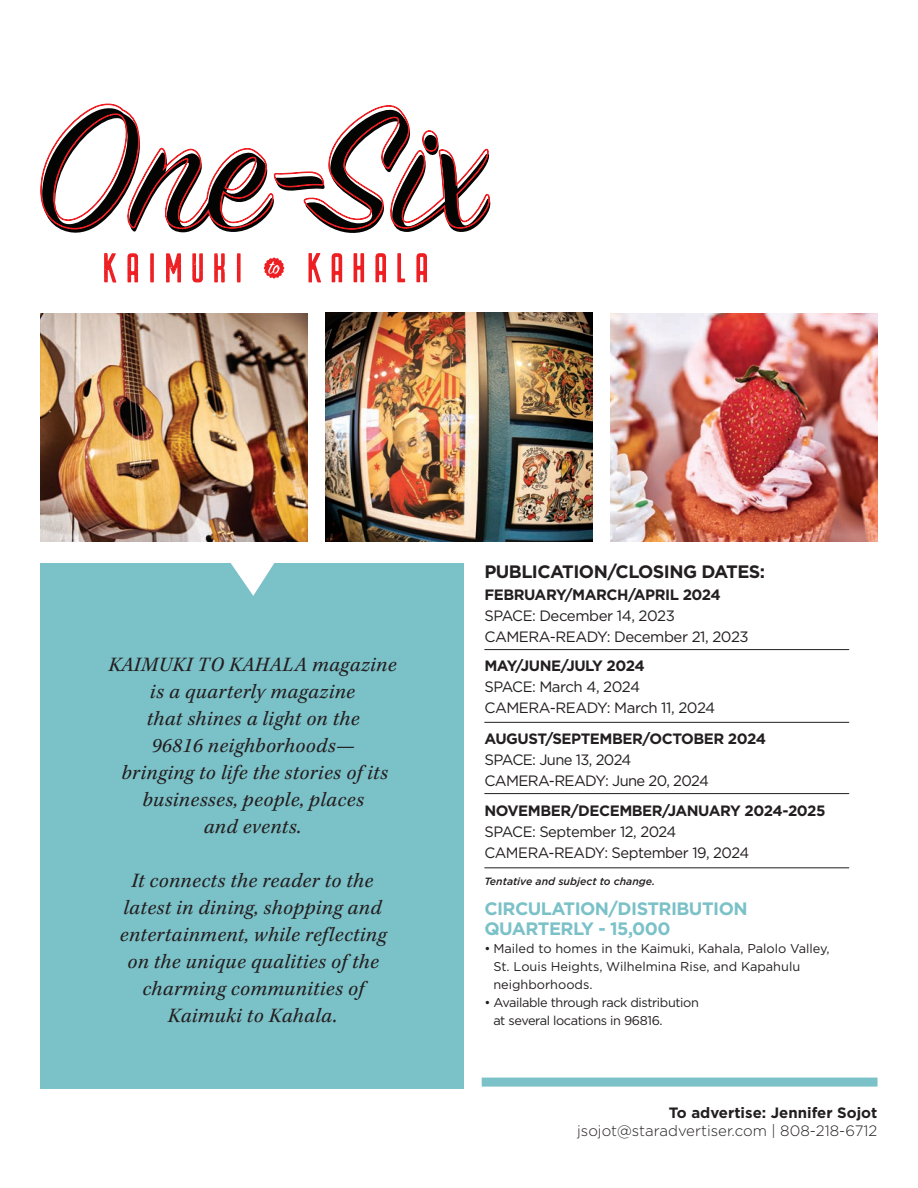
<style>
.page{position:relative;width:918px;height:1188px;background:#fff}
.page>*{position:absolute;margin:0;border:0;box-sizing:border-box;transform-origin:0 0}
.t1{font:italic 21px/27px "Kepler Std";letter-spacing:.02em;color:#231f20;text-align:center}
.t2{font:700 18px/19.5px "Gotham";letter-spacing:-.03em;color:#7bc1c8}
.t3{font:700 18px "Gotham";letter-spacing:-.03em;color:#231f20}
.t4{font:15px/21px "Gotham";letter-spacing:-.03em;color:#231f20}
.t5{font:700 15px "Gotham";letter-spacing:-.03em;color:#231f20}
.t6{font:300 15px "Gotham";color:#231f20}
.t7{font:700 15px "Gotham";color:#231f20}
.t8{font:12.75px/18px "Gotham";color:#231f20}
.t9{font:12.75px/18px "Gotham";letter-spacing:-.03em;color:#231f20}
.t10{font:italic 500 10.5px "Gotham";color:#231f20}
</style>
<div class="page">
<img style="left:40px;top:313px;width:268px;height:228px">
<img style="left:326px;top:312px;width:266px;height:229px">
<img style="left:610px;top:313px;width:268px;height:228px">
<div style="left:40px;top:563px;width:424px;height:526px;background:#7bc1c8"></div>
<hr style="left:484px;top:649px;width:365px;height:1px;background:#231f20">
<hr style="left:484px;top:722px;width:365px;height:1px;background:#231f20">
<hr style="left:484px;top:793px;width:365px;height:1px;background:#231f20">
<hr style="left:484px;top:867px;width:365px;height:1px;background:#231f20">
<div style="left:482px;top:1078px;width:396px;height:9px;background:#7bc1c8"></div>
<svg style="left:231px;top:563px;width:44px;height:33px"></svg>
<svg style="left:40px;top:103px;width:450px;height:128px"></svg>
<svg style="left:309px;top:253px;width:12px;height:29px"></svg>
<svg style="left:332px;top:253px;width:10px;height:29px"></svg>
<svg style="left:354px;top:253px;width:10px;height:29px"></svg>
<svg style="left:375px;top:253px;width:11px;height:29px"></svg>
<svg style="left:397px;top:253px;width:8px;height:29px"></svg>
<svg style="left:416px;top:253px;width:11px;height:29px"></svg>
<svg style="left:127px;top:253px;width:11px;height:29px"></svg>
<svg style="left:150px;top:253px;width:4px;height:30px"></svg>
<svg style="left:166px;top:253px;width:15px;height:30px"></svg>
<svg style="left:192px;top:253px;width:11px;height:29px"></svg>
<svg style="left:214px;top:253px;width:11px;height:30px"></svg>
<svg style="left:237px;top:253px;width:4px;height:30px"></svg>
<svg style="left:104px;top:253px;width:12px;height:30px"></svg>
<svg style="left:264px;top:258px;width:20px;height:20px"></svg>
<p class="t1" style="left:108px;top:652px;width:290px">KAIMUKI TO KAHALA magazine is a quarterly magazine<br>that shines a light on the<br>96816 neighborhoods—<br>bringing to life the stories ofits businesses, people, places<br>and events.</p>
<p class="t1" style="left:120px;top:868px;width:268px">It connects the reader to the latest in dining, shopping and entertainment, while reflecting on the unique qualities ofthe charming communities of<br>Kaimuki to Kahala.</p>
<p class="t3" style="left:484px;top:561px;width:282px">PUBLICATION/CLOSING DATES:</p>
<p class="t5" style="left:484px;top:586px;width:238px">FEBRUARY/MARCH/APRIL 2024</p>
<p class="t4" style="left:484px;top:605px;width:266px">SPACE: December 14, 2023<br>CAMERA-READY: December 21, 2023</p>
<p class="t5" style="left:484px;top:657px;width:162px">MAY/JUNE/JULY 2024</p>
<p class="t4" style="left:484px;top:676px;width:232px">SPACE: March 4, 2024<br>CAMERA-READY: March 11, 2024</p>
<p class="t5" style="left:484px;top:730px;width:283px">AUGUST/SEPTEMBER/OCTOBER 2024</p>
<p class="t4" style="left:484px;top:749px;width:226px">SPACE: June 13, 2024<br>CAMERA-READY: June 20, 2024</p>
<p class="t5" style="left:484px;top:802px;width:343px">NOVEMBER/DECEMBER/JANUARY 2024-2025</p>
<p class="t4" style="left:484px;top:821px;width:266px">SPACE: September 12, 2024<br>CAMERA-READY: September 19, 2024</p>
<p class="t10" style="left:484px;top:876px;width:172px">Tentative and subject to change.</p>
<p class="t2" style="left:484px;top:899px;width:265px">CIRCULATION/DISTRIBUTION<br>QUARTERLY - 15,000</p>
<p class="t8" style="left:493px;top:939px;width:338px;text-indent:-9px">• Mailed to homes in the Kaimuki, Kahala, Palolo Valley,<br>St. Louis Heights, Wilhelmina Rise, and Kapahulu neighborhoods.</p>
<p class="t9" style="left:493px;top:993px;width:207px;text-indent:-9px">• Available through rack distribution at several locations in 96816.</p>
<p class="t7" style="left:669px;top:1104px;width:210px">To advertise: Jennifer Sojot</p>
<p class="t6" style="left:577px;top:1122px;width:302px">jsojot@staradvertiser.com | 808-218-6712</p>
</div>
